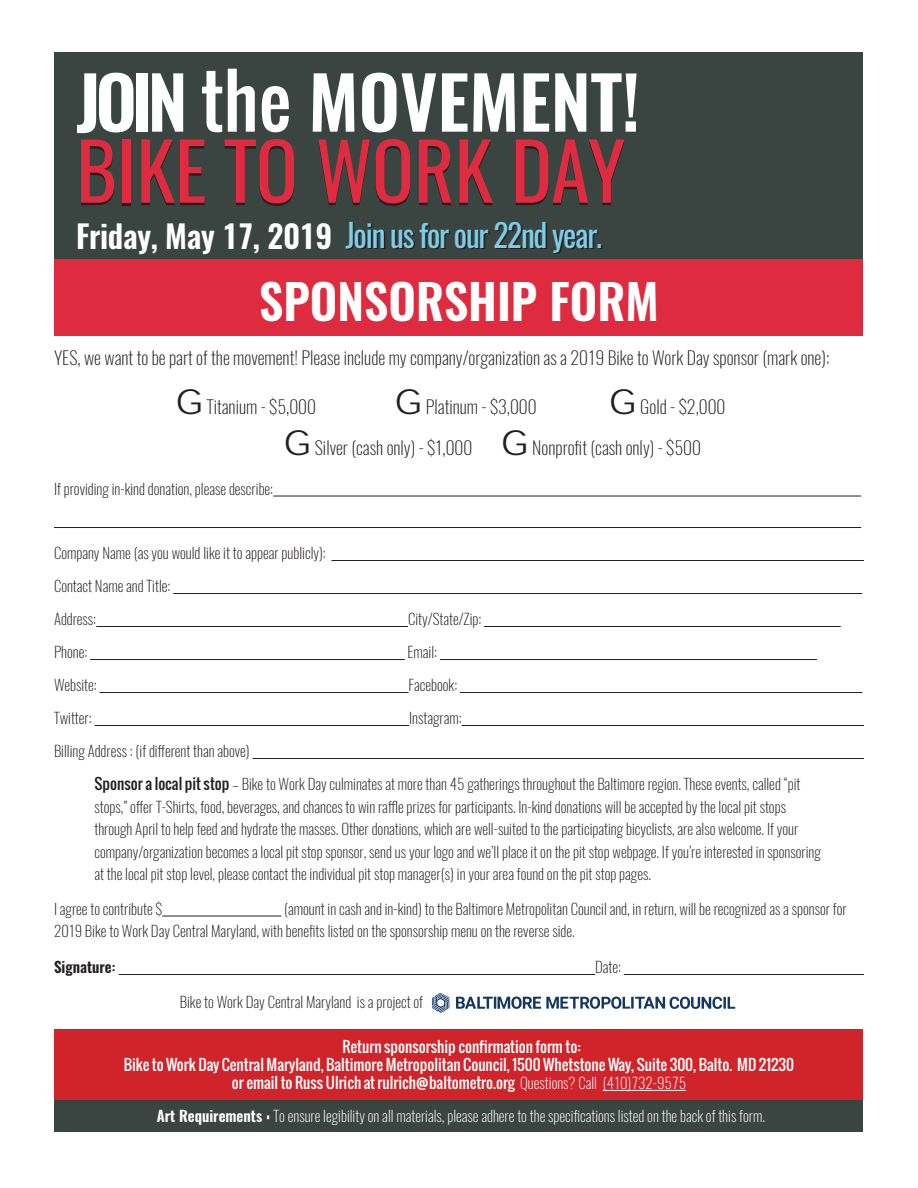
<style>
.page{position:relative;width:918px;height:1188px;background:#fff}
.page>*{position:absolute;margin:0;border:0;box-sizing:border-box;transform-origin:0 0}
.t1{font:78px "Oswald";color:#df2b3f}
.t2{font:600 72px "Oswald";color:#fff}
.t3{font:600 48px "Oswald";color:#fff}
.body{font:31.5px "Oswald";letter-spacing:-.04em;color:#7ecce5}
.t4{font:200 18px "Oswald";color:#231f20}
.t5{font:200 15px/22.5px "Oswald";color:#231f20}
.t6{font:15px "Oswald";color:#fff}
.t7{font:200 15px "Oswald";color:#fff}
.t8{font:600 15px "Oswald";color:#231f20}
.s1{font-weight:400}
.s2{font-weight:600;color:#fff}
.s3{font-weight:200}
.s4{font-weight:600}
</style>
<div class="page">
<div style="left:55px;top:1030px;width:808px;height:70px;background:#d1232a"></div>
<div style="left:55px;top:1100px;width:808px;height:32px;background:#3a4542"></div>
<div style="left:55px;top:52px;width:808px;height:208px;background:#3a4542"></div>
<hr style="left:273px;top:496px;width:588px;height:1px;background:#231f20">
<hr style="left:54px;top:527px;width:807px;height:1px;background:#231f20">
<hr style="left:331px;top:560px;width:533px;height:1px;background:#231f20">
<hr style="left:173px;top:593px;width:689px;height:1px;background:#231f20">
<hr style="left:96px;top:626px;width:312px;height:1px;background:#231f20">
<hr style="left:484px;top:626px;width:357px;height:1px;background:#231f20">
<hr style="left:90px;top:659px;width:315px;height:1px;background:#231f20">
<hr style="left:440px;top:659px;width:377px;height:1px;background:#231f20">
<hr style="left:100px;top:692px;width:309px;height:1px;background:#231f20">
<hr style="left:460px;top:692px;width:402px;height:1px;background:#231f20">
<hr style="left:95px;top:725px;width:314px;height:1px;background:#231f20">
<hr style="left:462px;top:725px;width:402px;height:1px;background:#231f20">
<hr style="left:253px;top:758px;width:611px;height:1px;background:#231f20">
<hr style="left:162px;top:916px;width:119px;height:1px;background:#231f20">
<hr style="left:119px;top:974px;width:476px;height:1px;background:#231f20">
<hr style="left:624px;top:974px;width:240px;height:1px;background:#231f20">
<div style="left:55px;top:259px;width:808px;height:76px;background:#df2b3f"></div>
<hr style="left:603px;top:1090px;width:83px;height:1px;background:#fff">
<svg style="left:456px;top:997px;width:279px;height:12px"></svg>
<svg style="left:432px;top:993px;width:17px;height:19px"></svg>
<p class="t2" style="left:76px;top:65px;width:565px">JOIN <span class="s1">the</span> MOVEMENT!</p>
<p class="t1" style="left:76px;top:102px;width:551px">BIKE TO WORK DAY</p>
<p class="body" style="left:76px;top:207px;width:528px"><span class="s2">Friday, May 17, 2019</span> Join us for our 22nd year.</p>
<p class="t3" style="left:259px;top:277px;width:401px">SPONSORSHIP FORM</p>
<p class="t4" style="left:54px;top:342px;width:777px">YES, we want to be part of the movement! Please include my company/organization as a 2019 Bike to Work Day sponsor (mark one):</p>
<p class="t4" style="left:207px;top:391px;width:111px">Titanium - $5,000</p>
<p class="t4" style="left:426px;top:391px;width:112px">Platinum - $3,000</p>
<p class="t4" style="left:640px;top:391px;width:87px">Gold - $2,000</p>
<p class="t4" style="left:315px;top:431px;width:159px">Silver (cash only) - $1,000</p>
<p class="t4" style="left:532px;top:431px;width:170px">Nonprofit (cash only) - $500</p>
<p class="t5" style="left:54px;top:476px;width:221px">If providing in-kind donation, please describe:</p>
<p class="t5" style="left:54px;top:540px;width:273px">Company Name (as you would like it to appear publicly):</p>
<p class="t5" style="left:54px;top:573px;width:118px">Contact Name and Title:</p>
<p class="t5" style="left:54px;top:606px;width:44px">Address:</p>
<p class="t5" style="left:408px;top:606px;width:75px">City/State/Zip:</p>
<p class="t5" style="left:54px;top:639px;width:35px">Phone:</p>
<p class="t5" style="left:408px;top:639px;width:31px">Email:</p>
<p class="t5" style="left:54px;top:672px;width:44px">Website:</p>
<p class="t5" style="left:409px;top:672px;width:50px">Facebook:</p>
<p class="t5" style="left:54px;top:705px;width:39px">Twitter:</p>
<p class="t5" style="left:409px;top:705px;width:54px">Instagram:</p>
<p class="t5" style="left:54px;top:738px;width:197px">Billing Address : (if different than above)</p>
<p class="t5" style="left:94px;top:771px;width:728px"><span class="s1">Sponsor a local pit stop</span> – Bike to Work Day culminates at more than 45 gatherings throughout the Baltimore region. These events, called “pit stops,” offer T-Shirts, food, beverages, and chances to win raffle prizes for participants. In-kind donations will be accepted by the local pit stops through April to help feed and hydrate the masses. Other donations, which are well-suited to the participating bicyclists, are also welcome. If your company/organization becomes a local pit stop sponsor, send us your logo and we’ll place it on the pit stop webpage. If you’re interested in sponsoring at the local pit stop level, please contact the individual pit stop manager(s) in your area found on the pit stop pages.</p>
<p class="t5" style="left:54px;top:896px;width:110px">I agree to contribute $</p>
<p class="t5" style="left:284px;top:896px;width:564px">(amount in cash and in-kind) to the Baltimore Metropolitan Council and, in return, will be recognized as a sponsor for</p>
<p class="t5" style="left:54px;top:918px;width:522px">2019 Bike to Work Day Central Maryland, with benefits listed on the sponsorship menu on the reverse side.</p>
<p class="t8" style="left:54px;top:959px;width:63px">Signature<span class="s1">:</span></p>
<p class="t5" style="left:595px;top:954px;width:27px">Date:</p>
<p class="t5" style="left:180px;top:989px;width:245px">Bike to Work Day Central Maryland is a project of</p>
<p class="t6" style="left:343px;top:1036px;width:240px">Return sponsorship confirmation form to:</p>
<p class="t6" style="left:124px;top:1054px;width:672px">Bike to Work Day Central Maryland, Baltimore Metropolitan Council, 1500 Whetstone Way, Suite 300, Balto. MD 21230</p>
<p class="t6" style="left:232px;top:1072px;width:456px">or email to Russ Ulrich at rulrich@baltometro.org <span class="s3">Questions? Call (410)732-9575</span></p>
<p class="t7" style="left:157px;top:1103px;width:610px"><span class="s4">Art Requirements :</span> To ensure legibility on all materials, please adhere to the specifications listed on the back of this form.</p>
</div>
